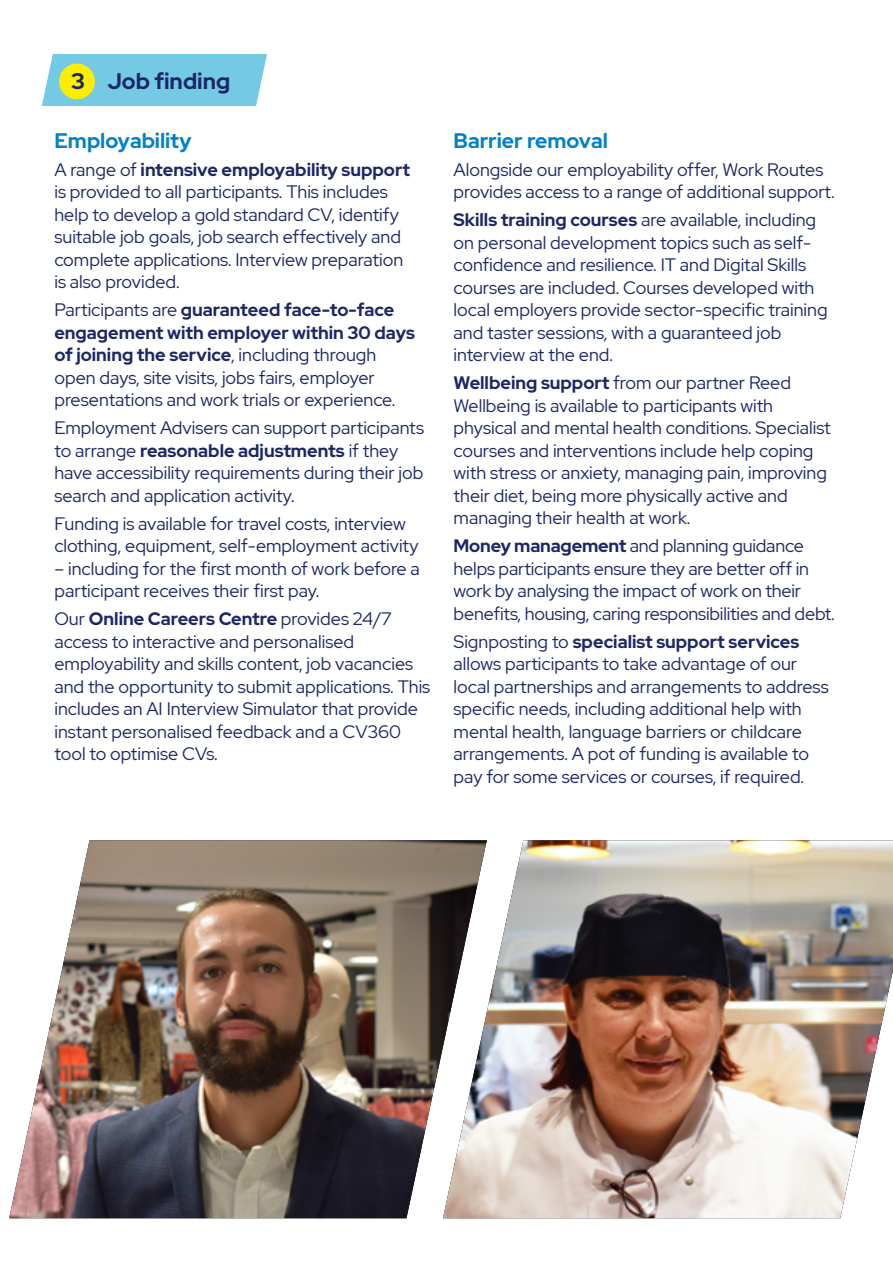
<style>
.page{position:relative;width:893px;height:1263px;background:#fff}
.page>*{position:absolute;margin:0;border:0;box-sizing:border-box;transform-origin:0 0}
.t1{font:700 22.5px "Red Hat Display";color:#1b2766}
.t2{font:700 21px "Red Hat Display";color:#0081c9}
.t3{font:18px/22.5px "Red Hat Display";color:#1b2766}
.s1{font-weight:700}
</style>
<div class="page">
<div style="left:42px;top:54px;width:225px;height:52px;background:#74c9e5"></div>
<div style="left:59px;top:64px;width:36px;height:35px;background:#ffed00;border-radius:50%"></div>
<img style="left:9px;top:840px;width:434px;height:378px">
<img style="left:443px;top:840px;width:450px;height:378px">
<p class="t1" style="left:71px;top:66px;width:161px">3 Job finding</p>
<p class="t2" style="left:54px;top:127px;width:139px">Employability</p>
<p class="t3" style="left:54px;top:158px;width:357px">A range of <span class="s1">intensive employability support </span>is provided to all participants. This includes help to develop a gold standard CV, identify suitable job goals, job search effectively and complete applications. Interview preparation is also provided.</p>
<p class="t3" style="left:54px;top:298px;width:362px">Participants are <span class="s1">guaranteed face-to-face engagement with employer within 30 days of joining the service</span>, including through open days, site visits, jobs fairs, employer presentations and work trials or experience.</p>
<p class="t3" style="left:54px;top:416px;width:371px">Employment Advisers can support participants to arrange <span class="s1">reasonable adjustments</span> if they have accessibility requirements during their job search and application activity.</p>
<p class="t3" style="left:54px;top:512px;width:366px">Funding is available for travel costs, interview clothing, equipment, self-employment activity</p>
<p class="t3" style="left:54px;top:557px;width:367px">– including for the first month of work before a participant receives their first pay.</p>
<p class="t3" style="left:54px;top:607px;width:377px">Our <span class="s1">Online Careers Centre</span> provides 24/7 access to interactive and personalised employability and skills content, job vacancies and the opportunity to submit applications. This includes an AI Interview Simulator that provide instant personalised feedback and a CV360 tool to optimise CVs.</p>
<p class="t2" style="left:454px;top:127px;width:156px">Barrier removal</p>
<p class="t3" style="left:454px;top:158px;width:383px">Alongside our employability offer, Work Routes provides access to a range of additional support.</p>
<p class="t3" style="left:454px;top:208px;width:375px"><span class="s1">Skills training courses</span> are available, including on personal development topics such as self&shy;confidence and resilience. IT and Digital Skills courses are included. Courses developed with local employers provide sector-specific training and taster sessions, with a guaranteed job interview at the end.</p>
<p class="t3" style="left:454px;top:371px;width:379px"><span class="s1">Wellbeing support</span> from our partner Reed Wellbeing is available to participants with physical and mental health conditions. Specialist courses and interventions include help coping with stress or anxiety, managing pain, improving their diet, being more physically active and managing their health at work.</p>
<p class="t3" style="left:454px;top:534px;width:383px"><span class="s1">Money management</span> and planning guidance helps participants ensure they are better off in work by analysing the impact of work on their benefits, housing, caring responsibilities and debt.</p>
<p class="t3" style="left:454px;top:630px;width:377px">Signposting to <span class="s1">specialist support services </span>allows participants to take advantage of our local partnerships and arrangements to address specific needs, including additional help with mental health, language barriers or childcare arrangements. A pot of funding is available to pay for some services or courses, if required.</p>
</div>
